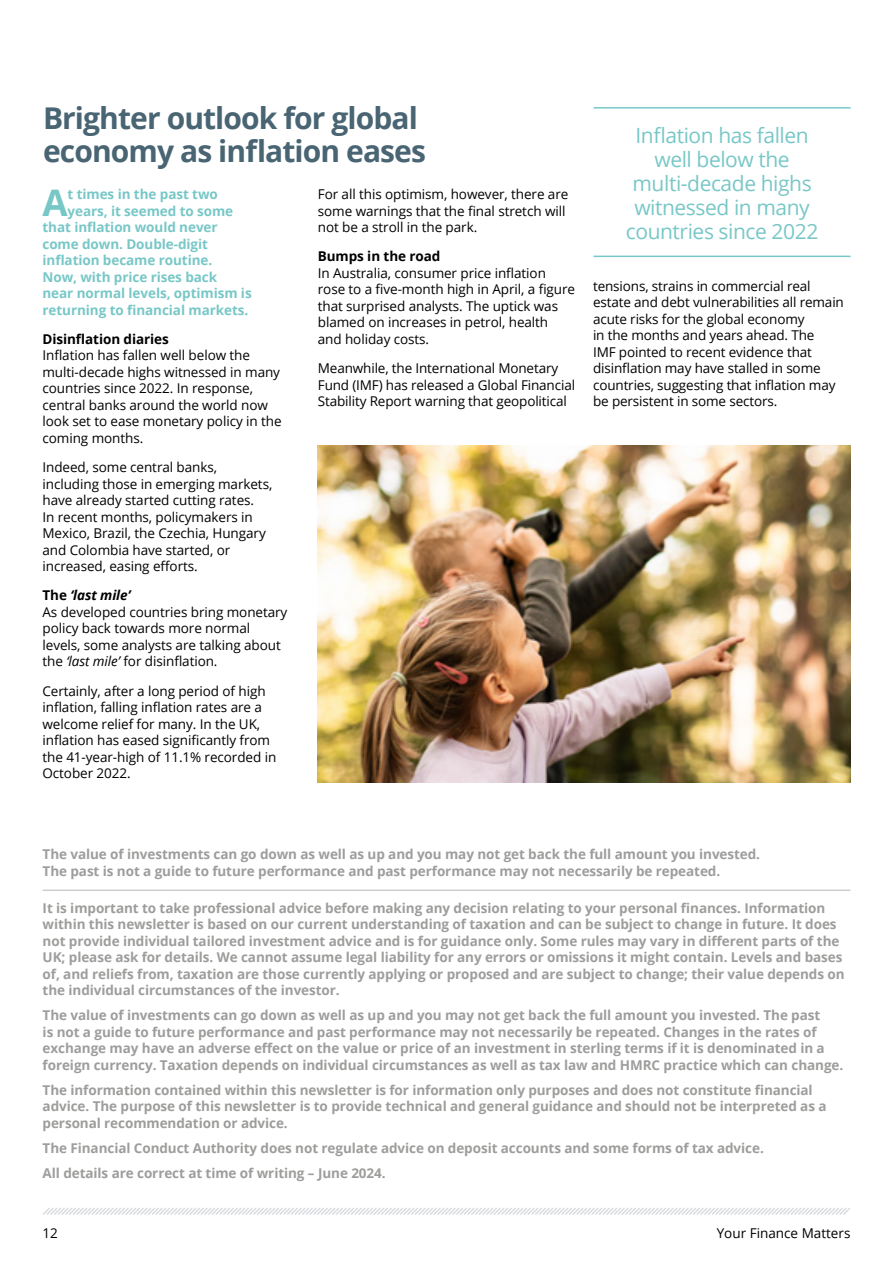
<style>
.page{position:relative;width:893px;height:1263px;background:#fff}
.page>*{position:absolute;margin:0;border:0;box-sizing:border-box;transform-origin:0 0}
.t1{font:700 36.6px "Open Sans";color:#78c7c7}
.t2{font:700 30px/33px "Open Sans";letter-spacing:-.03em;color:#496573}
.t3{font:21px/24px "Open Sans";letter-spacing:-.02em;color:#78c7c7;text-align:center}
.t4{font:700 13.5px/16.5px "Open Sans";letter-spacing:-.005em;color:#9d9d9c}
.t5{font:13.5px/16.5px "Open Sans";letter-spacing:-.005em;color:#000}
.t6{font:700 13.5px "Open Sans";letter-spacing:-.005em;color:#78c7c7}
.t7{font:700 13.5px "Open Sans";letter-spacing:-.005em;color:#000}
.s1{font-weight:700}
.s2{font-weight:700;font-style:italic}
.s3{font-style:italic}
</style>
<div class="page">
<svg style="left:43px;top:1208px;width:807px;height:7px"></svg>
<hr style="left:43px;top:889px;width:807px;height:2px;background:#000">
<img style="left:318px;top:446px;width:532px;height:336px">
<hr style="left:594px;top:107px;width:257px;height:2px;background:#78c7c7">
<hr style="left:594px;top:256px;width:257px;height:1px;background:#78c7c7">
<h2 class="t2" style="left:43px;top:101px;width:384px">Brighter outlook for global economy as inflation eases</h2>
<h1 class="t1" style="left:43px;top:177px;width:27px">A</h1>
<p class="t6" style="left:68px;top:185px;width:152px">t times in the past two</p>
<p class="t6" style="left:68px;top:201px;width:167px">years, it seemed to some</p>
<p class="t6" style="left:43px;top:218px;width:177px">that inflation would never</p>
<p class="t6" style="left:43px;top:234px;width:167px">come down. Double-digit</p>
<p class="t6" style="left:43px;top:251px;width:171px">inflation became routine.</p>
<p class="t6" style="left:43px;top:267px;width:176px">Now, with price rises back</p>
<p class="t6" style="left:43px;top:284px;width:211px">near normal levels, optimism is</p>
<p class="t6" style="left:43px;top:300px;width:207px">returning to financial markets.</p>
<p class="t7" style="left:43px;top:329px;width:128px">Disinflation diaries</p>
<p class="t5" style="left:43px;top:347px;width:241px">Inflation has fallen well below the multi-decade highs witnessed in many countries since 2022. In response, central banks around the world now look set to ease monetary policy in the coming months.</p>
<p class="t5" style="left:43px;top:459px;width:231px">Indeed, some central banks, including those in emerging markets, have already started cutting rates.<br>In recent months, policymakers in Mexico, Brazil, the Czechia, Hungary and Colombia have started, or increased, easing efforts.</p>
<p class="t5" style="left:43px;top:587px;width:246px"><span class="s1">The</span> <span class="s2">‘last mile’<br></span>As developed countries bring monetary policy back towards more normal levels, some analysts are talking about the <span class="s3">‘last mile’</span> for disinflation.</p>
<p class="t5" style="left:43px;top:682px;width:235px">Certainly, after a long period of high inflation, falling inflation rates are a welcome relief for many. In the UK, inflation has eased significantly from the 41-year-high of 11.1% recorded in October 2022.</p>
<p class="t5" style="left:318px;top:186px;width:252px">For all this optimism, however, there are some warnings that the final stretch will not be a stroll in the park.</p>
<p class="t7" style="left:318px;top:247px;width:124px">Bumps in the road</p>
<p class="t5" style="left:318px;top:264px;width:259px">In Australia, consumer price inflation rose to a five-month high in April, a figure that surprised analysts. The uptick was blamed on increases in petrol, health and holiday costs.</p>
<p class="t5" style="left:318px;top:360px;width:259px">Meanwhile, the International Monetary<br>Fund (IMF) has released a Global Financial<br>Stability Report warning that geopolitical</p>
<h3 class="t3" style="left:626px;top:122px;width:194px">Inflation has fallen well below the multi-decade highs witnessed in many countries since 2022</h3>
<p class="t5" style="left:593px;top:277px;width:252px">tensions, strains in commercial real estate and debt vulnerabilities all remain acute risks for the global economy<br>in the months and years ahead. The<br>IMF pointed to recent evidence that disinflation may have stalled in some countries, suggesting that inflation may be persistent in some sectors.</p>
<p class="t4" style="left:43px;top:846px;width:719px">The value of investments can go down as well as up and you may not get back the full amount you invested.<br>The past is not a guide to future performance and past performance may not necessarily be repeated.</p>
<p class="t4" style="left:43px;top:899px;width:803px">It is important to take professional advice before making any decision relating to your personal finances. Information within this newsletter is based on our current understanding of taxation and can be subject to change in future. It does not provide individual tailored investment advice and is for guidance only. Some rules may vary in different parts of the UK; please ask for details. We cannot assume legal liability for any errors or omissions it might contain. Levels and bases of, and reliefs from, taxation are those currently applying or proposed and are subject to change; their value depends on the individual circumstances of the investor.</p>
<p class="t4" style="left:43px;top:1007px;width:802px">The value of investments can go down as well as up and you may not get back the full amount you invested. The past<br>is not a guide to future performance and past performance may not necessarily be repeated. Changes in the rates of exchange may have an adverse effect on the value or price of an investment in sterling terms if it is denominated in a foreign currency. Taxation depends on individual circumstances as well as tax law and HMRC practice which can change.</p>
<p class="t4" style="left:43px;top:1081px;width:785px">The information contained within this newsletter is for information only purposes and does not constitute financial advice. The purpose of this newsletter is to provide technical and general guidance and should not be interpreted as a personal recommendation or advice.</p>
<p class="t4" style="left:43px;top:1135px;width:723px;line-height:25px">The Financial Conduct Authority does not regulate advice on deposit accounts and some forms of tax advice.<br>All details are correct at time of writing – June 2024.</p>
<p class="t5" style="left:43px;top:1224px;width:17px">12</p>
<p class="t5" style="left:717px;top:1224px;width:135px">Your Finance Matters</p>
</div>
